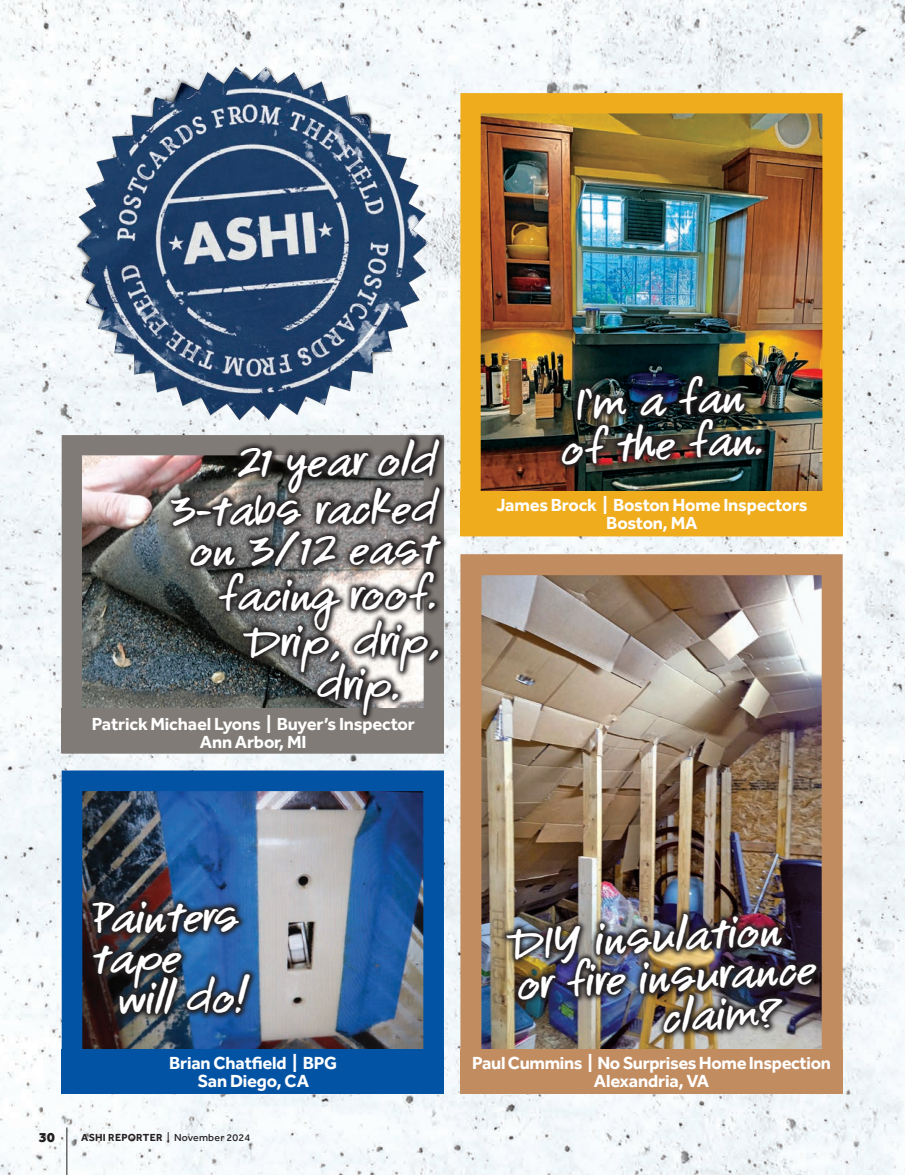
<style>
.page{position:relative;width:905px;height:1175px;background:#fff}
.page>*{position:absolute;margin:0;border:0;box-sizing:border-box;transform-origin:0 0}
.t1{font:45px/43.5px "LD Soccer Mom";color:#fff;text-align:center}
.t2{font:700 18px/18px "Effra CC";letter-spacing:-.01em;color:#fff;text-align:center}
.t3{font:800 14.25px "Effra CC";color:#231f20}
.t4{font:500 10.5px "Effra CC";letter-spacing:.025em;color:#231f20}
.s1{font-weight:700}
</style>
<div class="page">
<img style="left:0;top:0;width:904px;height:1174px">
<img style="left:51px;top:760px;width:403px;height:342px">
<div style="left:62px;top:1049px;width:382px;height:45px;background:#0353a5"></div>
<svg style="left:86px;top:894px;width:171px;height:127px;background:#293850"></svg>
<svg style="left:52px;top:425px;width:398px;height:338px"></svg>
<img style="left:69px;top:60px;width:368px;height:368px">
<img style="left:450px;top:543px;width:403px;height:539px">
<img style="left:450px;top:83px;width:402px;height:463px">
<div style="left:460px;top:491px;width:382px;height:45px;background:#efac1c"></div>
<img style="left:555px;top:369px;width:213px;height:102px">
<img style="left:499px;top:906px;width:324px;height:133px">
<div style="left:62px;top:708px;width:382px;height:45px;background:#807b76"></div>
<div style="left:460px;top:1049px;width:382px;height:45px;background:#c28c61"></div>
<svg style="left:164px;top:432px;width:284px;height:290px;background:#62605f"></svg>
<hr style="left:67px;top:1127px;width:1px;height:47px;background:#231f20">
<p class="t1" style="left:169px;top:443px;width:268px;line-height:47.7px;text-align:right;rotate:-1deg">21 year old<br>3-tabs racked</p>
<p class="t1" style="left:190px;top:533px;width:249px;rotate:-1deg">on 3/12 east</p>
<p class="t1" style="left:217px;top:578px;width:222px;rotate:-1deg">facing roof.</p>
<p class="t1" style="left:242px;top:624px;width:197px;rotate:-1deg">Drip, drip,</p>
<p class="t1" style="left:316px;top:667px;width:86px;rotate:-1deg">drip.</p>
<p class="t2" style="left:92px;top:716px;width:324px">Patrick Michael Lyons | Buyer’s Inspector<br>Ann Arbor, MI</p>
<p class="t1" style="left:558px;top:387px;width:205px;rotate:-3deg">I’m a fan of the fan.</p>
<p class="t2" style="left:496px;top:497px;width:312px">James Brock | Boston Home Inspectors<br>Boston, MA</p>
<p class="t1" style="left:92px;top:899px;width:148px;rotate:-1deg">Painters</p>
<p class="t1" style="left:92px;top:940px;width:90px;rotate:-1deg">tape</p>
<p class="t1" style="left:119px;top:980px;width:132px;rotate:-1deg">will do!</p>
<p class="t2" style="left:169px;top:1055px;width:170px">Brian Chatfield | BPG<br>San Diego, CA</p>
<p class="t3" style="left:39px;top:1127px;width:18px">30</p>
<p class="t4" style="left:81px;top:1131px;width:170px"><span class="s1">ASHI REPORTER</span> | November 2024</p>
<p class="t1" style="left:505px;top:926px;width:277px;rotate:-3deg">DIY insulation</p>
<p class="t1" style="left:516px;top:966px;width:300px;rotate:-3deg">or fire insurance</p>
<p class="t1" style="left:662px;top:999px;width:122px;rotate:-3deg">claim?</p>
<p class="t2" style="left:472px;top:1055px;width:360px">Paul Cummins | No Surprises Home Inspection<br>Alexandria, VA</p>
</div>
